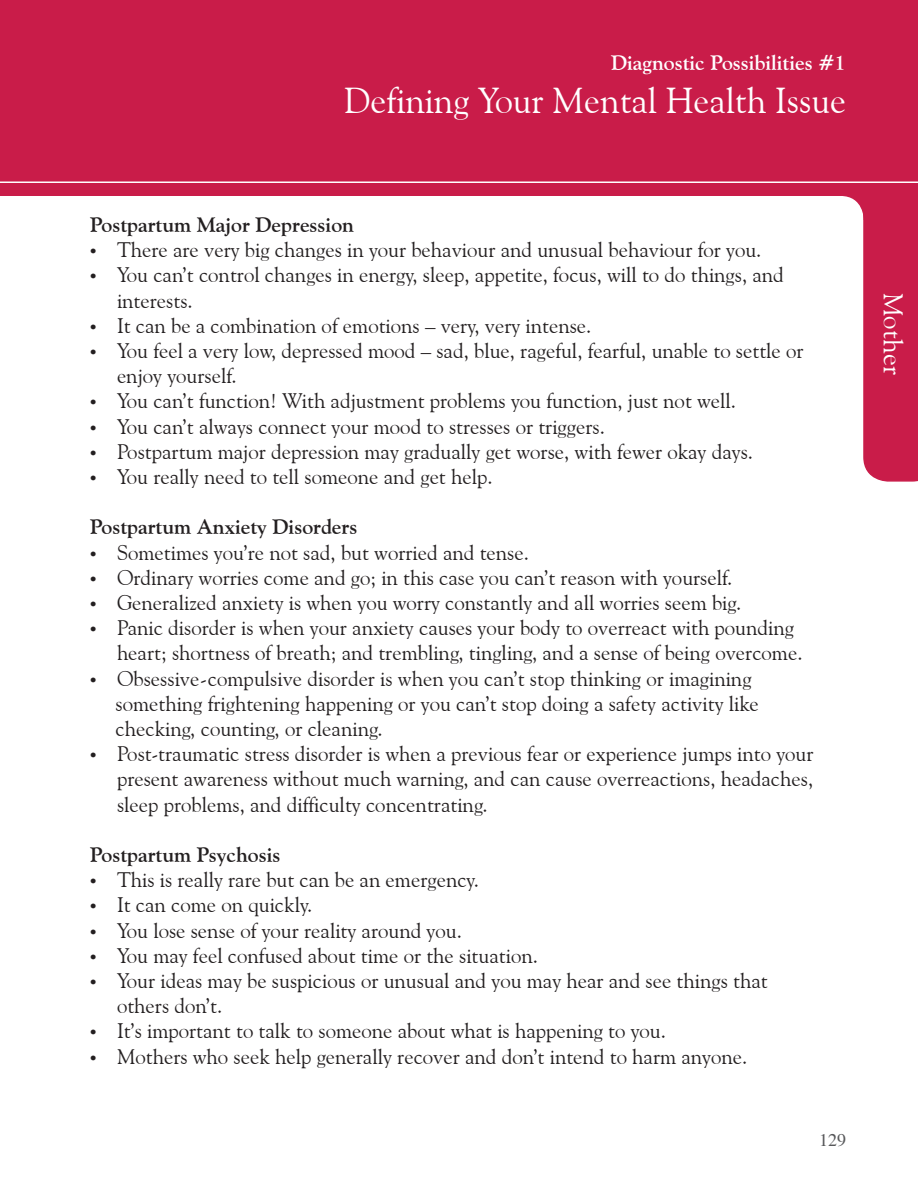
<style>
.page{position:relative;width:918px;height:1188px;background:#fff}
.page>*{position:absolute;margin:0;border:0;box-sizing:border-box;transform-origin:0 0}
.t1{font:36px "Goudy Old Style BT";color:#fff}
.t2{font:27px "Goudy Old Style BT";letter-spacing:.005em;color:#fff}
.t3{font:21px/25.2px "Goudy Old Style BT";color:#231f20}
.t4{font:700 21px "Goudy Old Style BT";color:#231f20}
.t5{font:700 21px "Goudy Old Style BT";color:#fff}
.t6{font:18px "Times";color:#57585a}
.s1{font-family:"Times";font-size:18px}
</style>
<div class="page">
<div style="left:0;top:0;width:863px;height:196px;background:#c91c49"></div>
<div style="left:863px;top:0;width:55px;height:482px;background:#c91c49"></div>
<div style="left:840px;top:112px;width:72px;height:107px;background:#c91c49;border-radius:24px"></div>
<div style="left:840px;top:111px;width:73px;height:109px;border:2px solid #c91c49;border-radius:24px"></div>
<hr style="left:0;top:182px;width:918px;height:1px;background:#fff">
<p class="t5" style="left:611px;top:50px;width:236px">Diagnostic Possibilities #1</p>
<p class="t1" style="left:344px;top:78px;width:504px">Defining Your Mental Health Issue</p>
<p class="t4" style="left:90px;top:212px;width:265px">Postpartum Major Depression</p>
<p class="t3" style="left:90px;top:237px;width:673px"><span class="s1">•</span> There are very big changes in your behaviour and unusual behaviour for you.</p>
<p class="t3" style="left:117px;top:262px;width:668px;text-indent:-27px"><span class="s1">•</span> You can’t control changes in energy, sleep, appetite, focus, will to do things, and interests.</p>
<p class="t3" style="left:90px;top:313px;width:503px"><span class="s1">•</span> It can be a combination of emotions – very, very intense.</p>
<p class="t3" style="left:117px;top:338px;width:688px;text-indent:-27px"><span class="s1">•</span> You feel a very low, depressed mood – sad, blue, rageful, fearful, unable to settle or enjoy yourself.</p>
<p class="t3" style="left:90px;top:388px;width:648px"><span class="s1">•</span> You can’t function! With adjustment problems you function, just not well.</p>
<p class="t3" style="left:90px;top:413px;width:516px"><span class="s1">•</span> You can’t always connect your mood to stresses or triggers.</p>
<p class="t3" style="left:90px;top:439px;width:665px"><span class="s1">•</span> Postpartum major depression may gradually get worse, with fewer okay days.</p>
<p class="t3" style="left:90px;top:464px;width:404px"><span class="s1">•</span> You really need to tell someone and get help.</p>
<p class="t4" style="left:90px;top:514px;width:269px">Postpartum Anxiety Disorders</p>
<p class="t3" style="left:90px;top:539px;width:441px"><span class="s1">•</span> Sometimes you’re not sad, but worried and tense.</p>
<p class="t3" style="left:90px;top:565px;width:644px"><span class="s1">•</span> Ordinary worries come and go; in this case you can’t reason with yourself.</p>
<p class="t3" style="left:90px;top:590px;width:653px"><span class="s1">•</span> Generalized anxiety is when you worry constantly and all worries seem big.</p>
<p class="t3" style="left:117px;top:615px;width:687px;text-indent:-27px"><span class="s1">•</span> Panic disorder is when your anxiety causes your body to overreact with pounding heart; shortness of breath; and trembling, tingling, and a sense of being overcome.</p>
<p class="t3" style="left:90px;top:665px;width:663px"><span class="s1">•</span> Obsessive-compulsive disorder is when you can’t stop thinking or imagining</p>
<p class="t3" style="left:115px;top:691px;width:645px">something frightening happening or you can’t stop doing a safety activity like checking, counting, or cleaning.</p>
<p class="t3" style="left:117px;top:741px;width:698px;text-align:justify;text-indent:-27px"><span class="s1">•</span> Post-traumatic stress disorder is when a previous fear or experience jumps into your present awareness without much warning, and can cause overreactions, headaches, sleep problems, and difficulty concentrating.</p>
<p class="t4" style="left:90px;top:842px;width:192px">Postpartum Psychosis</p>
<p class="t3" style="left:90px;top:867px;width:390px"><span class="s1">•</span> This is really rare but can be an emergency.</p>
<p class="t3" style="left:90px;top:892px;width:224px"><span class="s1">•</span> It can come on quickly.</p>
<p class="t3" style="left:90px;top:917px;width:373px"><span class="s1">•</span> You lose sense of your reality around you.</p>
<p class="t3" style="left:90px;top:943px;width:449px"><span class="s1">•</span> You may feel confused about time or the situation.</p>
<p class="t3" style="left:117px;top:968px;width:652px;text-indent:-27px"><span class="s1">•</span> Your ideas may be suspicious or unusual and you may hear and see things that others don’t.</p>
<p class="t3" style="left:90px;top:1018px;width:578px"><span class="s1">•</span> It’s important to talk to someone about what is happening to you.</p>
<p class="t3" style="left:90px;top:1043px;width:659px"><span class="s1">•</span> Mothers who seek help generally recover and don’t intend to harm anyone.</p>
<p class="t6" style="left:819px;top:1130px;width:28px">129</p>
<p class="t2" style="left:910px;top:292px;width:84px;rotate:90deg">Mother</p>
</div>
